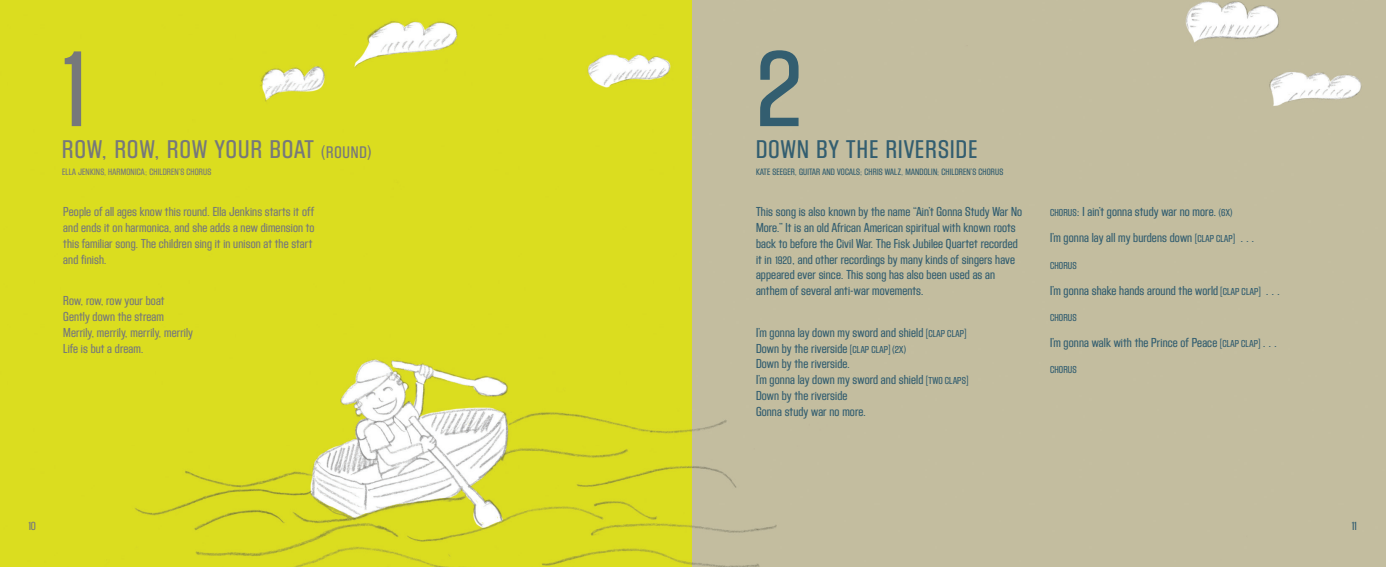
<style>
.page{position:relative;width:1386px;height:567px;background:#fff}
.page>*{position:absolute;margin:0;border:0;box-sizing:border-box;transform-origin:0 0}
.Number{font:500 condensed 112px "Block Gothic RR";color:#335e70}
.Number-2{font:500 condensed 112px "Block Gothic RR";color:#76787b}
.Track_Title{font:500 condensed 26.6px "Block Gothic RR";letter-spacing:.05em;color:#76787b}
.Track_Title-2{font:500 condensed 26.6px "Block Gothic RR";letter-spacing:.05em;color:#335e70}
.Lyrics{font:500 condensed 13.65px/15.8px "Block Gothic RR";letter-spacing:.01em;color:#335e70}
.Description{font:500 condensed 13.65px/15.8px "Block Gothic RR";letter-spacing:.01em;color:#335e70}
.Description-2{font:500 condensed 13.65px/15.8px "Block Gothic RR";letter-spacing:.01em;color:#76787b}
.Lyrics-2{font:500 condensed 13.65px/15.8px "Block Gothic RR";letter-spacing:.01em;color:#76787b}
.Page_Number{font:500 condensed 12.25px "Block Gothic RR";color:#76787b}
.Page_Number-2{font:500 condensed 12.25px "Block Gothic RR";color:#335e70}
.Lyrics-3{font:500 condensed 10.5px "Block Gothic RR";letter-spacing:.01em;color:#335e70}
.Track_Credits{font:500 condensed 9.62px "Block Gothic RR";letter-spacing:.02em;color:#335e70}
.Track_Credits-2{font:500 condensed 9.62px "Block Gothic RR";letter-spacing:.02em;color:#76787b}
.s1{font-size:17.5px}
.s2{font-size:11.38px}
.s3{font-size:10.5px}
</style>
<div class="page">
<img style="left:0;top:0;width:1386px;height:567px">
<p class="Number-2" style="left:53px;top:31px;width:48px">1</p>
<p class="Track_Title" style="left:62px;top:135px;width:311px">ROW, ROW, ROW YOUR BOAT <span class="s1">(ROUND)</span></p>
<p class="Track_Credits-2" style="left:62px;top:167px;width:151px">ELLA JENKINS, HARMONICA; CHILDREN’S CHORUS</p>
<p class="Description-2" style="left:63px;top:205px;width:253px">People of all ages know this round. Ella Jenkins starts it off and ends it on harmonica, and she adds a new dimension to this familiar song. The children sing it in unison at the start and finish.</p>
<p class="Lyrics-2" style="left:63px;top:294px;width:131px">Row, row, row your boat<br>Gently down the stream<br>Merrily, merrily, merrily, merrily<br>Life is but a dream.</p>
<p class="Number" style="left:756px;top:31px;width:48px">2</p>
<p class="Track_Title-2" style="left:756px;top:135px;width:223px">DOWN BY THE RIVERSIDE</p>
<p class="Track_Credits" style="left:756px;top:167px;width:249px">KATE SEEGER, GUITAR AND VOCALS; CHRIS WALZ, MANDOLIN; CHILDREN’S CHORUS</p>
<p class="Description" style="left:756px;top:205px;width:268px">This song is also known by the name “Ain’t Gonna Study War No More.” It is an old African American spiritual with known roots back to before the Civil War. The Fisk Jubilee Quartet recorded it in <span class="s2">1920</span>, and other recordings by many kinds of singers have appeared ever since. This song has also been used as an anthem of several anti-war movements.</p>
<p class="Lyrics" style="left:756px;top:325px;width:214px">I’m gonna lay down my sword and shield <span class="s3">[CLAP CLAP] </span>Down by the riverside <span class="s3">[CLAP CLAP] (2X)<br></span>Down by the riverside.<br>I’m gonna lay down my sword and shield <span class="s3">[TWO CLAPS] </span>Down by the riverside<br>Gonna study war no more.</p>
<p class="Lyrics" style="left:1050px;top:205px;width:184px"><span class="s3">CHORUS</span>: I ain’t gonna study war no more. <span class="s3">(6X)</span></p>
<p class="Lyrics" style="left:1050px;top:231px;width:206px">I’m gonna lay all my burdens down <span class="s3">[CLAP CLAP]</span> . . .</p>
<p class="Lyrics-3" style="left:1050px;top:260px;width:28px">CHORUS</p>
<p class="Lyrics" style="left:1050px;top:283px;width:231px">I’m gonna shake hands around the world <span class="s3">[CLAP CLAP]</span> . . .</p>
<p class="Lyrics-3" style="left:1050px;top:312px;width:28px">CHORUS</p>
<p class="Lyrics" style="left:1050px;top:335px;width:228px">I’m gonna walk with the Prince of Peace <span class="s3">[CLAP CLAP]</span> . . .</p>
<p class="Lyrics-3" style="left:1050px;top:364px;width:28px">CHORUS</p>
<p class="Page_Number" style="left:27px;top:520px;width:10px">10</p>
<p class="Page_Number-2" style="left:1351px;top:520px;width:9px">11</p>
</div>
